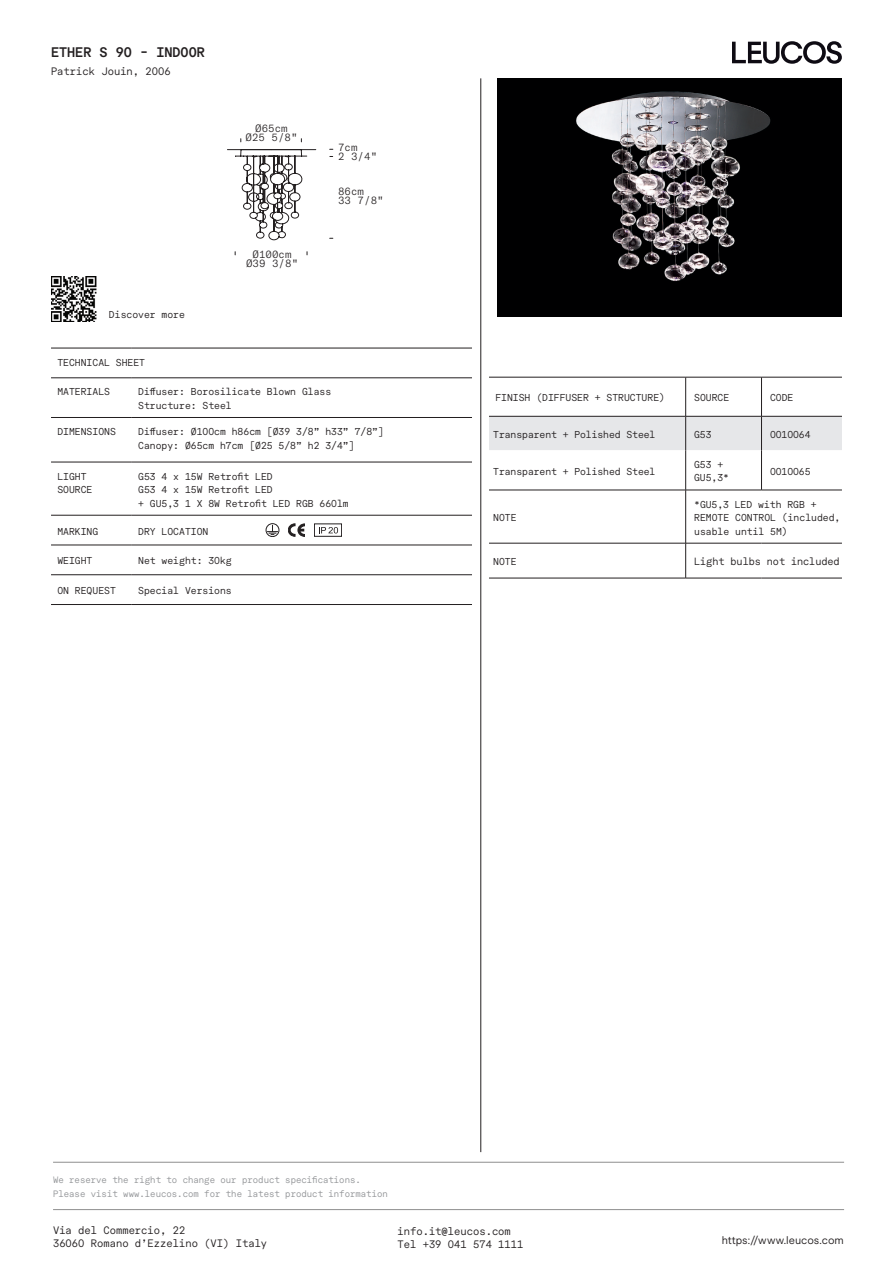
<style>
.page{position:relative;width:893px;height:1263px;background:#fff}
.page>*{position:absolute;margin:0;border:0;box-sizing:border-box;transform-origin:0 0}
.Technical_heading_9_12{font:600 13.5px "Macan Mono";color:#231f20}
.RICORRENTI{font:10.5px "Macan Mono";color:#231f20}
.t1{font:300 10.5px/9px "GT America Mono";color:#231f20;text-align:center}
.RICORRENTI-2{font:10.5px "Macan";color:#231f20}
.INFO_SCHEDA_TECNICA{font:10.2px "Macan Mono";letter-spacing:-.005em;color:#231f20}
.Table_6_5_9{font:9.75px/13.5px "Macan Mono";color:#231f20}
.INFO_SCHEDA_TECNICA-2{font:9.75px/13.5px "Macan Mono";letter-spacing:-.005em;color:#231f20}
.ETICHETTE_SCHEDA_TECNICA{font:9.75px/13.5px "Macan Mono";color:#231f20}
.RICORRENTI-3{font:9px "Macan Mono";color:#939598}
</style>
<div class="page">
<hr style="left:227px;top:149px;width:89px;height:1px;background:#231f20">
<svg style="left:235px;top:149px;width:98px;height:91px"></svg>
<img style="left:497px;top:78px;width:345px;height:239px">
<hr style="left:51px;top:574px;width:81px;height:1px;background:#231f20">
<hr style="left:132px;top:574px;width:340px;height:1px;background:#231f20">
<hr style="left:51px;top:604px;width:81px;height:1px;background:#231f20">
<hr style="left:132px;top:604px;width:340px;height:1px;background:#231f20">
<hr style="left:51px;top:417px;width:81px;height:1px;background:#231f20">
<hr style="left:132px;top:417px;width:340px;height:1px;background:#231f20">
<hr style="left:51px;top:462px;width:81px;height:1px;background:#231f20">
<hr style="left:132px;top:462px;width:340px;height:1px;background:#231f20">
<hr style="left:51px;top:515px;width:81px;height:1px;background:#231f20">
<hr style="left:132px;top:515px;width:340px;height:1px;background:#231f20">
<hr style="left:51px;top:545px;width:81px;height:1px;background:#231f20">
<hr style="left:132px;top:545px;width:340px;height:1px;background:#231f20">
<hr style="left:51px;top:348px;width:81px;height:1px;background:#231f20">
<hr style="left:132px;top:348px;width:340px;height:1px;background:#231f20">
<hr style="left:51px;top:378px;width:81px;height:1px;background:#231f20">
<hr style="left:132px;top:378px;width:340px;height:1px;background:#231f20">
<div style="left:314px;top:523px;width:28px;height:14px;border:1px solid #231f20"></div>
<svg style="left:319px;top:527px;width:19px;height:6px"></svg>
<svg style="left:288px;top:524px;width:17px;height:12px"></svg>
<svg style="left:266px;top:523px;width:13px;height:14px"></svg>
<hr style="left:480px;top:78px;width:1px;height:1074px;background:#231f20">
<img style="left:51px;top:276px;width:45px;height:46px">
<svg style="left:489px;top:417px;width:353px;height:73px"></svg>
<hr style="left:686px;top:543px;width:75px;height:1px;background:#231f20">
<hr style="left:761px;top:543px;width:81px;height:1px;background:#231f20">
<hr style="left:685px;top:377px;width:1px;height:39px;background:#231f20">
<hr style="left:761px;top:377px;width:1px;height:39px;background:#231f20">
<hr style="left:489px;top:578px;width:197px;height:1px;background:#231f20">
<hr style="left:686px;top:578px;width:75px;height:1px;background:#231f20">
<hr style="left:761px;top:578px;width:81px;height:1px;background:#231f20">
<hr style="left:489px;top:416px;width:197px;height:1px;background:#231f20">
<hr style="left:761px;top:416px;width:81px;height:1px;background:#231f20">
<hr style="left:489px;top:490px;width:197px;height:1px;background:#231f20">
<hr style="left:489px;top:543px;width:196px;height:1px;background:#231f20">
<hr style="left:685px;top:490px;width:1px;height:53px;background:#231f20">
<hr style="left:761px;top:490px;width:81px;height:1px;background:#231f20">
<hr style="left:685px;top:543px;width:1px;height:35px;background:#231f20">
<hr style="left:686px;top:416px;width:75px;height:1px;background:#231f20">
<hr style="left:761px;top:416px;width:1px;height:34px;background:#231f20">
<hr style="left:761px;top:450px;width:1px;height:40px;background:#231f20">
<hr style="left:686px;top:377px;width:75px;height:1px;background:#231f20">
<hr style="left:761px;top:377px;width:81px;height:1px;background:#231f20">
<hr style="left:685px;top:416px;width:1px;height:34px;background:#231f20">
<hr style="left:685px;top:450px;width:1px;height:40px;background:#231f20">
<hr style="left:686px;top:490px;width:75px;height:1px;background:#231f20">
<hr style="left:489px;top:377px;width:197px;height:1px;background:#231f20">
<svg style="left:732px;top:41px;width:110px;height:23px"></svg>
<hr style="left:53px;top:1162px;width:791px;height:1px;background:#8f8f8f">
<hr style="left:53px;top:1209px;width:791px;height:1px;background:#8f8f8f">
<p class="Technical_heading_9_12" style="left:51px;top:42px;width:155px">ETHER S 90 - INDOOR</p>
<p class="RICORRENTI" style="left:51px;top:64px;width:121px">Patrick Jouin, 2006</p>
<p class="t1" style="left:245px;top:124px;width:54px">Ø65cm<br>Ø25 5/8"</p>
<p class="Table_6_5_9" style="left:109px;top:308px;width:78px">Discover more</p>
<p class="t1" style="left:246px;top:250px;width:54px">Ø100cm<br>Ø39 3/8"</p>
<p class="t1" style="left:338px;top:142px;width:41px;text-align:left">7cm<br>2 3/4"</p>
<p class="t1" style="left:338px;top:187px;width:47px;text-align:left">86cm<br>33 7/8"</p>
<p class="Table_6_5_9" style="left:57px;top:355px;width:89px">TECHNICAL SHEET</p>
<p class="Table_6_5_9" style="left:57px;top:385px;width:54px">MATERIALS</p>
<p class="Table_6_5_9" style="left:138px;top:385px;width:195px">Diffuser: Borosilicate Blown Glass</p>
<p class="Table_6_5_9" style="left:138px;top:398px;width:95px">Structure: Steel</p>
<p class="Table_6_5_9" style="left:57px;top:424px;width:60px">DIMENSIONS</p>
<p class="Table_6_5_9" style="left:138px;top:424px;width:247px">Diffuser: Ø100cm h86cm [Ø39 3/8” h33” 7/8”]</p>
<p class="Table_6_5_9" style="left:138px;top:438px;width:218px">Canopy: Ø65cm h7cm [Ø25 5/8” h2 3/4”]</p>
<p class="Table_6_5_9" style="left:57px;top:469px;width:37px">LIGHT<br>SOURCE</p>
<p class="Table_6_5_9" style="left:138px;top:469px;width:136px">G53 4 x 15W Retrofit LED</p>
<p class="Table_6_5_9" style="left:138px;top:482px;width:136px">G53 4 x 15W Retrofit LED</p>
<p class="Table_6_5_9" style="left:138px;top:496px;width:212px">+ GU5,3 1 X 8W Retrofit LED RGB 660lm</p>
<p class="Table_6_5_9" style="left:57px;top:524px;width:42px">MARKING</p>
<p class="Table_6_5_9" style="left:138px;top:524px;width:72px">DRY LOCATION</p>
<p class="Table_6_5_9" style="left:57px;top:554px;width:37px">WEIGHT</p>
<p class="Table_6_5_9" style="left:138px;top:554px;width:95px">Net weight: 30kg</p>
<p class="Table_6_5_9" style="left:57px;top:583px;width:60px">ON REQUEST</p>
<p class="Table_6_5_9" style="left:138px;top:583px;width:95px">Special Versions</p>
<p class="Table_6_5_9" style="left:495px;top:390px;width:171px">FINISH (DIFFUSER + STRUCTURE)</p>
<p class="ETICHETTE_SCHEDA_TECNICA" style="left:694px;top:390px;width:37px">SOURCE</p>
<p class="ETICHETTE_SCHEDA_TECNICA" style="left:770px;top:390px;width:25px">CODE</p>
<p class="INFO_SCHEDA_TECNICA-2" style="left:493px;top:427px;width:164px">Transparent + Polished Steel</p>
<p class="INFO_SCHEDA_TECNICA-2" style="left:694px;top:427px;width:19px">G53</p>
<p class="INFO_SCHEDA_TECNICA-2" style="left:770px;top:427px;width:42px">0010064</p>
<p class="INFO_SCHEDA_TECNICA-2" style="left:493px;top:464px;width:164px">Transparent + Polished Steel</p>
<p class="INFO_SCHEDA_TECNICA-2" style="left:694px;top:457px;width:36px">G53 +<br>GU5,3*</p>
<p class="INFO_SCHEDA_TECNICA-2" style="left:770px;top:464px;width:42px">0010065</p>
<p class="ETICHETTE_SCHEDA_TECNICA" style="left:493px;top:510px;width:25px">NOTE</p>
<p class="ETICHETTE_SCHEDA_TECNICA" style="left:694px;top:497px;width:148px">*GU5,3 LED with RGB +<br>REMOTE CONTROL (included, usable until 5M)</p>
<p class="ETICHETTE_SCHEDA_TECNICA" style="left:493px;top:554px;width:25px">NOTE</p>
<p class="INFO_SCHEDA_TECNICA" style="left:694px;top:554px;width:147px">Light bulbs not included</p>
<p class="RICORRENTI-3" style="left:53px;top:1173px;width:309px">We reserve the right to change our product specifications.</p>
<p class="RICORRENTI-3" style="left:53px;top:1187px;width:336px">Please visit www.leucos.com for the latest product information</p>
<p class="RICORRENTI" style="left:53px;top:1222px;width:134px">Via del Commercio, 22</p>
<p class="RICORRENTI" style="left:53px;top:1236px;width:216px">36060 Romano d’Ezzelino (VI) Italy</p>
<p class="RICORRENTI" style="left:397px;top:1223px;width:115px">info.it@leucos.com</p>
<p class="RICORRENTI" style="left:397px;top:1237px;width:128px">Tel +39 041 574 1111</p>
<p class="RICORRENTI-2" style="left:722px;top:1232px;width:124px">https://www.leucos.com</p>
</div>
